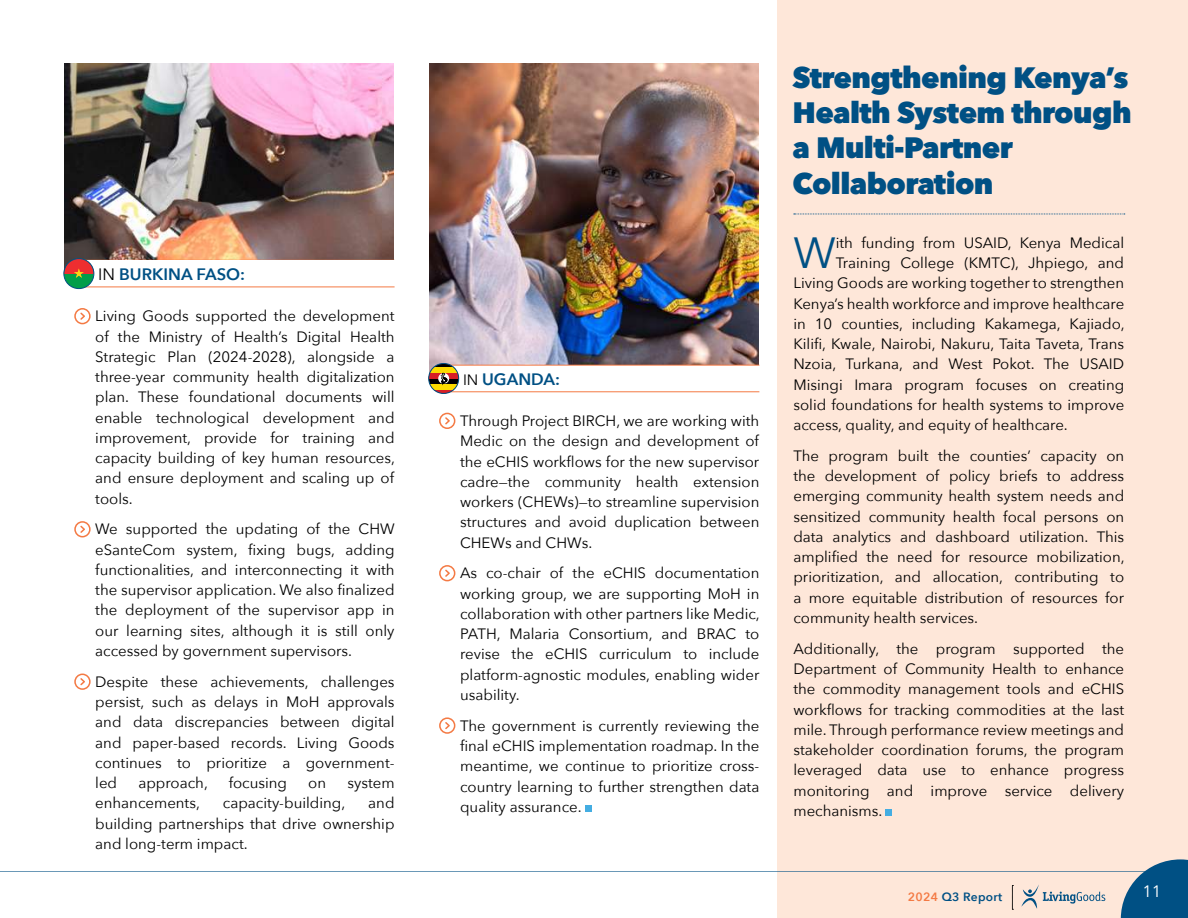
<style>
.page{position:relative;width:1188px;height:918px;background:#fff}
.page>*{position:absolute;margin:0;border:0;box-sizing:border-box;transform-origin:0 0}
.t1{font:43.65px "Avenir Next";color:#005084}
.t2{font:800 29.4px/35.2px "Avenir Next";letter-spacing:-.02em;color:#005084}
.t3{font:600 16.5px "Avenir Next";color:#005084}
.t4{font:16.5px "Avenir Next";color:#fff}
.t5{font:15px/20.2px "Avenir Next";color:#000;text-align:justify}
.t6{font:600 12px "Avenir Next";letter-spacing:.025em;color:#005084}
.s1{font-weight:400;color:#000}
.s2{font-weight:400;font-size:15px;color:#000}
.s3{color:#f47a44}
</style>
<div class="page">
<div style="left:777px;top:0;width:411px;height:918px;background:#fee7d9"></div>
<svg style="left:794px;top:214px;width:331px;height:1px"></svg>
<div style="left:886px;top:809px;width:6px;height:7px;background:#44ade2"></div>
<svg style="left:1012px;top:885px;width:1px;height:25px"></svg>
<svg style="left:1021px;top:885px;width:84px;height:24px"></svg>
<svg style="left:1121px;top:859px;width:67px;height:59px"></svg>
<hr style="left:0;top:871px;width:1188px;height:1px;background:#005084">
<img style="left:65px;top:64px;width:329px;height:196px">
<img style="left:429px;top:64px;width:330px;height:303px">
<hr style="left:74px;top:287px;width:321px;height:1px;background:#f47a44">
<div style="left:444px;top:365px;width:319px;height:17px;background:#fff"></div>
<hr style="left:439px;top:391px;width:320px;height:1px;background:#f47a44">
<hr style="left:439px;top:365px;width:320px;height:1px;background:#f47a44">
<svg style="left:439px;top:413px;width:16px;height:16px"></svg>
<svg style="left:439px;top:565px;width:16px;height:16px"></svg>
<svg style="left:439px;top:717px;width:16px;height:17px"></svg>
<div style="left:585px;top:805px;width:6px;height:7px;background:#44ade2"></div>
<svg style="left:429px;top:363px;width:30px;height:30px"></svg>
<svg style="left:429px;top:367px;width:29px;height:6px"></svg>
<div style="left:429px;top:373px;width:30px;height:5px;background:#d71f26"></div>
<svg style="left:429px;top:384px;width:29px;height:6px"></svg>
<hr style="left:429px;top:390px;width:30px;height:3px;background:#d71f26">
<svg style="left:438px;top:373px;width:11px;height:11px"></svg>
<svg style="left:441px;top:373px;width:8px;height:11px"></svg>
<div style="left:429px;top:363px;width:30px;height:31px;border:1px solid #005084;border-radius:50%"></div>
<div style="left:64px;top:259px;width:30px;height:30px;background:#019e4a;border-radius:15px"></div>
<svg style="left:64px;top:259px;width:30px;height:15px"></svg>
<svg style="left:74px;top:269px;width:10px;height:9px"></svg>
<div style="left:64px;top:258px;width:30px;height:31px;border:1px solid #005084;border-radius:50%"></div>
<svg style="left:74px;top:308px;width:17px;height:16px"></svg>
<svg style="left:74px;top:521px;width:17px;height:16px"></svg>
<svg style="left:74px;top:674px;width:17px;height:16px"></svg>
<p class="t3" style="left:98px;top:260px;width:148px"><span class="s1">in</span> BURKI NA FASO:</p>
<p class="t5" style="left:95px;top:305px;width:301px">Living Goods supported the development of the Ministry of Health’s Digital Health Strategic Plan (2024-2028), alongside a three-year community health digitalization plan. These foundational documents will enable technological development and improvement, provide for training and capacity building of key human resources, and ensure deployment and scaling up of tools.</p>
<p class="t5" style="left:95px;top:518px;width:301px">We supported the updating of the CHW eSanteCom system, fixing bugs, adding functionalities, and interconnecting it with the supervisor application. We also finalized the deployment of the supervisor app in our learning sites, although it is still only accessed by government supervisors.</p>
<p class="t5" style="left:95px;top:671px;width:301px">Despite these achievements, challenges persist, such as delays in MoH approvals and data discrepancies between digital and paper-based records. Living Goods continues to prioritize a government&shy;led</p>
<p class="t5" style="left:138px;top:772px;width:71px">approach,</p>
<p class="t5" style="left:229px;top:772px;width:60px">focusing</p>
<p class="t5" style="left:308px;top:772px;width:19px">on</p>
<p class="t5" style="left:347px;top:772px;width:49px">system</p>
<p class="t5" style="left:95px;top:792px;width:106px">enhancements,</p>
<p class="t5" style="left:223px;top:792px;width:124px">capacity-building,</p>
<p class="t5" style="left:95px;top:792px;width:301px;text-indent:273px">and building partnerships that drive ownership and long-term impact.</p>
<p class="t3" style="left:463px;top:365px;width:44px"><span class="s2">In</span> UGANDA</p>
<p class="t3" style="left:555px;top:365px;width:6px">:</p>
<p class="t5" style="left:460px;top:410px;width:301px">Through Project BIRCH, we are working with Medic on the design and development of the eCHIS workflows for the new supervisor cadre—the community health extension workers (CHEWs)—to streamline supervision structures and avoid duplication between CHEWs and CHWs.</p>
<p class="t5" style="left:460px;top:562px;width:301px">As co-chair of the eCHIS documentation working group, we are supporting MoH in collaboration with other partners like Medic, PATH, Malaria Consortium, and BRAC to revise the eCHIS curriculum to include platform-agnostic modules, enabling wider usability.</p>
<p class="t5" style="left:460px;top:715px;width:301px">The government is currently reviewing the final eCHIS implementation roadmap. In the meantime, we continue to prioritize cross&shy;country learning to further strengthen data quality assurance.</p>
<h2 class="t2" style="left:792px;top:60px;width:341px">Strengthening Kenya’s<br>Health System through a Multi-Partner<br>Collaboration</h2>
<h1 class="t1" style="left:793px;top:216px;width:44px">W</h1>
<p class="t5" style="left:836px;top:232px;width:290px">ith funding from USAID, Kenya Medical</p>
<p class="t5" style="left:836px;top:252px;width:290px">Training College (KMTC), Jhpiego, and</p>
<p class="t5" style="left:793px;top:272px;width:332px">Living Goods are working together to strengthen</p>
<p class="t5" style="left:793px;top:293px;width:332px">Kenya’s health workforce and improve healthcare</p>
<p class="t5" style="left:793px;top:313px;width:333px">in 10 counties, including Kakamega, Kajiado,</p>
<p class="t5" style="left:793px;top:333px;width:332px">Kilifi, Kwale, Nairobi, Nakuru, Taita Taveta, Trans</p>
<p class="t5" style="left:793px;top:353px;width:332px">Nzoia, Turkana, and West Pokot. The USAID</p>
<p class="t5" style="left:793px;top:374px;width:332px">Misingi Imara program focuses on creating</p>
<p class="t5" style="left:793px;top:394px;width:332px">solid foundations for health systems to improve</p>
<p class="t5" style="left:793px;top:414px;width:276px">access, quality, and equity of healthcare.</p>
<p class="t5" style="left:793px;top:445px;width:333px">The program built the counties’ capacity on the development of policy briefs to address emerging community health system needs and sensitized community health focal persons on data analytics and dashboard utilization. This amplified the need for resource mobilization, prioritization, and allocation, contributing to a more equitable distribution of resources for community health services.</p>
<p class="t5" style="left:793px;top:638px;width:332px">Additionally, the program supported the Department of Community Health to enhance the commodity management tools and eCHIS workflows for tracking commodities at the last mile. Through performance review meetings and stakeholder coordination forums, the program leveraged data use to enhance progress monitoring and improve service delivery mechanisms.</p>
<p class="t6" style="left:908px;top:887px;width:96px"><span class="s3">2024</span> Q3 REPORT</p>
<p class="t4" style="left:1142px;top:877px;width:21px">11</p>
</div>
